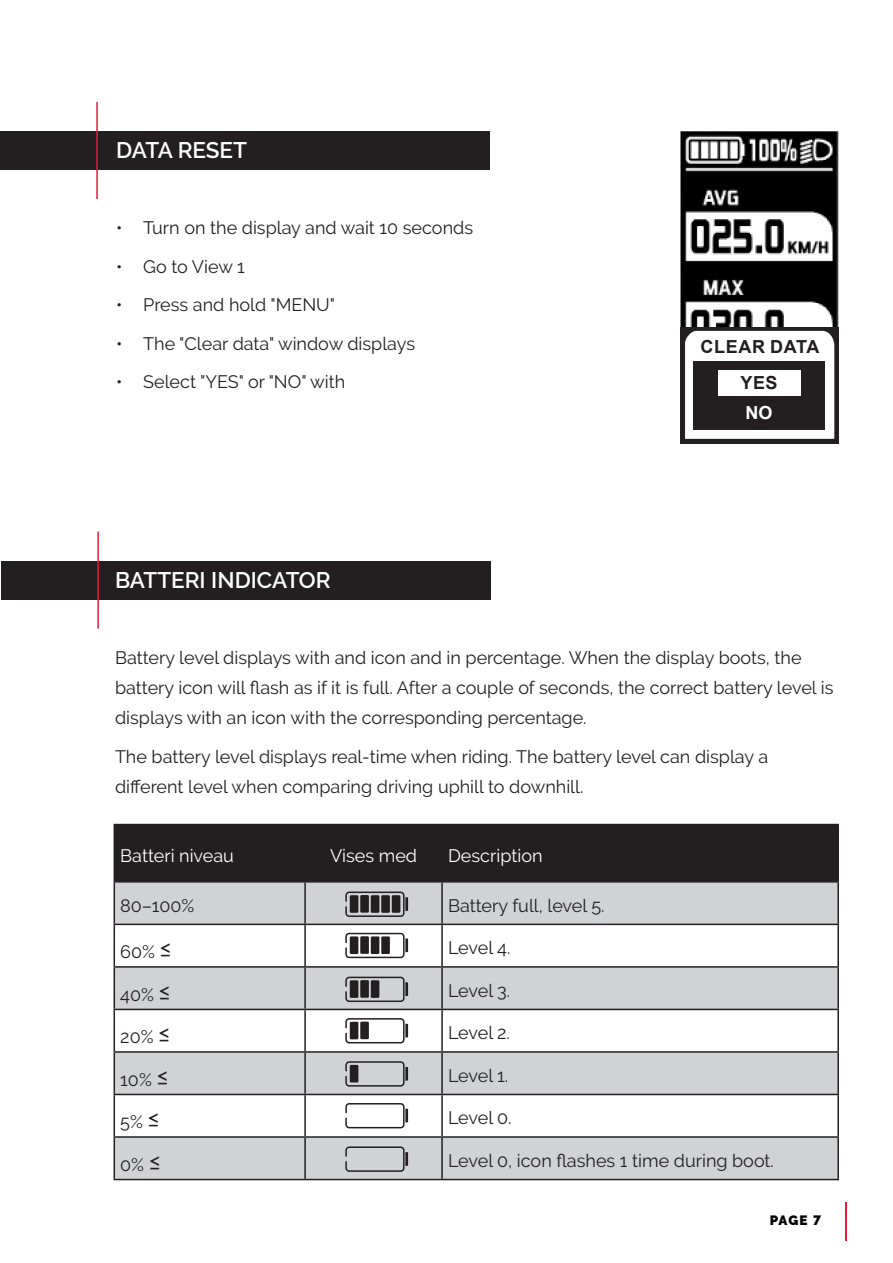
<style>
.page{position:relative;width:893px;height:1263px;background:#fff}
.page>*{position:absolute;margin:0;border:0;box-sizing:border-box;transform-origin:0 0}
.Overskrift_-_TOC_MAN{font:600 22.5px "Raleway";color:#fff}
.OLD_Brødtekst{font:18px/30px "Raleway";color:#231f20}
.Brødtekst{font:18px "Raleway";color:#231f20}
.Brødtekst-2{font:18px "Raleway";color:#fff}
.Brødtekst-3{font:700 18px "Arial";letter-spacing:.035em;color:#231f20}
.Brødtekst-4{font:700 18px "Arial";color:#fff}
.t1{font:900 13.5px "Raleway";color:#000001}
.s1{font-size:27px}
</style>
<div class="page">
<div style="left:0;top:131px;width:489px;height:39px;background:#231f20"></div>
<hr style="left:96px;top:102px;width:2px;height:97px;background:#e61c39">
<img style="left:681px;top:131px;width:158px;height:196px">
<div style="left:681px;top:327px;width:158px;height:116px;background:#231f20"></div>
<div style="left:685px;top:331px;width:149px;height:108px;background:#fff"></div>
<div style="left:693px;top:361px;width:132px;height:68px;background:#231f20"></div>
<div style="left:718px;top:370px;width:82px;height:25px;background:#fff"></div>
<div style="left:1px;top:561px;width:489px;height:38px;background:#231f20"></div>
<hr style="left:97px;top:531px;width:2px;height:97px;background:#e61c39">
<hr style="left:845px;top:1202px;width:1px;height:39px;background:#e61b39">
<div style="left:115px;top:825px;width:722px;height:56px;background:#231f20"></div>
<svg style="left:115px;top:882px;width:722px;height:297px;fill:#d1d2d4"></svg>
<hr style="left:114px;top:824px;width:191px;height:1px;background:#231f20">
<hr style="left:114px;top:825px;width:1px;height:56px;background:#231f20">
<hr style="left:305px;top:824px;width:137px;height:1px;background:#231f20">
<hr style="left:304px;top:825px;width:2px;height:56px;background:#231f20">
<hr style="left:442px;top:824px;width:397px;height:1px;background:#231f20">
<hr style="left:441px;top:825px;width:2px;height:56px;background:#231f20">
<hr style="left:837px;top:825px;width:2px;height:56px;background:#231f20">
<hr style="left:114px;top:881px;width:191px;height:1px;background:#231f20">
<hr style="left:114px;top:882px;width:1px;height:42px;background:#231f20">
<hr style="left:305px;top:881px;width:137px;height:1px;background:#231f20">
<hr style="left:304px;top:882px;width:2px;height:42px;background:#231f20">
<hr style="left:442px;top:881px;width:397px;height:1px;background:#231f20">
<hr style="left:441px;top:882px;width:2px;height:42px;background:#231f20">
<hr style="left:837px;top:882px;width:2px;height:42px;background:#231f20">
<hr style="left:114px;top:924px;width:191px;height:1px;background:#231f20">
<hr style="left:114px;top:925px;width:1px;height:41px;background:#231f20">
<hr style="left:305px;top:924px;width:137px;height:1px;background:#231f20">
<hr style="left:304px;top:925px;width:2px;height:41px;background:#231f20">
<hr style="left:442px;top:924px;width:397px;height:1px;background:#231f20">
<hr style="left:441px;top:925px;width:2px;height:41px;background:#231f20">
<hr style="left:837px;top:925px;width:2px;height:41px;background:#231f20">
<hr style="left:114px;top:966px;width:191px;height:2px;background:#231f20">
<hr style="left:114px;top:968px;width:1px;height:41px;background:#231f20">
<hr style="left:305px;top:966px;width:137px;height:2px;background:#231f20">
<hr style="left:304px;top:968px;width:2px;height:41px;background:#231f20">
<hr style="left:442px;top:966px;width:397px;height:2px;background:#231f20">
<hr style="left:441px;top:968px;width:2px;height:41px;background:#231f20">
<hr style="left:837px;top:968px;width:2px;height:41px;background:#231f20">
<hr style="left:114px;top:1009px;width:191px;height:1px;background:#231f20">
<hr style="left:114px;top:1010px;width:1px;height:41px;background:#231f20">
<hr style="left:305px;top:1009px;width:137px;height:1px;background:#231f20">
<hr style="left:304px;top:1010px;width:2px;height:41px;background:#231f20">
<hr style="left:442px;top:1009px;width:397px;height:1px;background:#231f20">
<hr style="left:441px;top:1010px;width:2px;height:41px;background:#231f20">
<hr style="left:837px;top:1010px;width:2px;height:41px;background:#231f20">
<hr style="left:114px;top:1051px;width:191px;height:2px;background:#231f20">
<hr style="left:114px;top:1053px;width:1px;height:41px;background:#231f20">
<hr style="left:305px;top:1051px;width:137px;height:2px;background:#231f20">
<hr style="left:304px;top:1053px;width:2px;height:41px;background:#231f20">
<hr style="left:442px;top:1051px;width:397px;height:2px;background:#231f20">
<hr style="left:441px;top:1053px;width:2px;height:41px;background:#231f20">
<hr style="left:837px;top:1053px;width:2px;height:41px;background:#231f20">
<hr style="left:114px;top:1094px;width:191px;height:1px;background:#231f20">
<hr style="left:114px;top:1095px;width:1px;height:41px;background:#231f20">
<hr style="left:305px;top:1094px;width:137px;height:1px;background:#231f20">
<hr style="left:304px;top:1095px;width:2px;height:41px;background:#231f20">
<hr style="left:442px;top:1094px;width:397px;height:1px;background:#231f20">
<hr style="left:441px;top:1095px;width:2px;height:41px;background:#231f20">
<hr style="left:837px;top:1095px;width:2px;height:41px;background:#231f20">
<hr style="left:114px;top:1136px;width:191px;height:2px;background:#231f20">
<hr style="left:114px;top:1138px;width:1px;height:41px;background:#231f20">
<hr style="left:305px;top:1136px;width:137px;height:2px;background:#231f20">
<hr style="left:304px;top:1138px;width:2px;height:41px;background:#231f20">
<hr style="left:442px;top:1136px;width:397px;height:2px;background:#231f20">
<hr style="left:441px;top:1138px;width:2px;height:41px;background:#231f20">
<hr style="left:837px;top:1138px;width:2px;height:41px;background:#231f20">
<hr style="left:114px;top:1179px;width:191px;height:1px;background:#231f20">
<hr style="left:305px;top:1179px;width:137px;height:1px;background:#231f20">
<hr style="left:442px;top:1179px;width:397px;height:1px;background:#231f20">
<div style="left:345px;top:891px;width:60px;height:26px;border:2px solid #231f20;border-radius:3px"></div>
<div style="left:350px;top:895px;width:8px;height:18px;background:#231f20"></div>
<div style="left:360px;top:895px;width:9px;height:18px;background:#231f20"></div>
<div style="left:371px;top:895px;width:8px;height:18px;background:#231f20"></div>
<div style="left:381px;top:895px;width:9px;height:18px;background:#231f20"></div>
<div style="left:392px;top:895px;width:8px;height:18px;background:#231f20"></div>
<svg style="left:405px;top:897px;width:3px;height:14px"></svg>
<div style="left:345px;top:933px;width:60px;height:25px;border:2px solid #231f20;border-radius:3px"></div>
<div style="left:350px;top:936px;width:8px;height:18px;background:#231f20"></div>
<div style="left:360px;top:936px;width:9px;height:18px;background:#231f20"></div>
<div style="left:371px;top:936px;width:8px;height:18px;background:#231f20"></div>
<div style="left:381px;top:936px;width:9px;height:18px;background:#231f20"></div>
<svg style="left:405px;top:938px;width:3px;height:14px"></svg>
<div style="left:345px;top:977px;width:60px;height:25px;border:2px solid #231f20;border-radius:3px"></div>
<div style="left:350px;top:980px;width:8px;height:18px;background:#231f20"></div>
<div style="left:360px;top:980px;width:9px;height:18px;background:#231f20"></div>
<div style="left:371px;top:980px;width:8px;height:18px;background:#231f20"></div>
<svg style="left:405px;top:982px;width:3px;height:14px"></svg>
<div style="left:345px;top:1018px;width:60px;height:25px;border:2px solid #231f20;border-radius:3px"></div>
<div style="left:350px;top:1022px;width:8px;height:17px;background:#231f20"></div>
<div style="left:360px;top:1021px;width:9px;height:18px;background:#231f20"></div>
<svg style="left:405px;top:1024px;width:3px;height:13px"></svg>
<div style="left:345px;top:1061px;width:60px;height:26px;border:2px solid #231f20;border-radius:3px"></div>
<div style="left:350px;top:1065px;width:8px;height:17px;background:#231f20"></div>
<svg style="left:405px;top:1067px;width:3px;height:14px"></svg>
<div style="left:345px;top:1103px;width:60px;height:25px;border:2px solid #231f20;border-radius:3px"></div>
<svg style="left:405px;top:1109px;width:3px;height:13px"></svg>
<div style="left:345px;top:1146px;width:60px;height:26px;border:2px solid #231f20;border-radius:3px"></div>
<svg style="left:405px;top:1152px;width:3px;height:14px"></svg>
<p class="Overskrift_-_TOC_MAN" style="left:116px;top:137px;width:132px">DATA RESET</p>
<p class="OLD_Brødtekst" style="left:116px;top:213px;width:358px">• Turn on the display and wait 10 seconds</p>
<p class="OLD_Brødtekst" style="left:116px;top:252px;width:130px">• Go to View 1</p>
<p class="OLD_Brødtekst" style="left:116px;top:290px;width:220px">• Press and hold "MENU"</p>
<p class="OLD_Brødtekst" style="left:116px;top:329px;width:300px">• The "Clear data" window displays</p>
<p class="OLD_Brødtekst" style="left:116px;top:367px;width:231px">• Select "YES" or "NO" with</p>
<p class="Overskrift_-_TOC_MAN" style="left:115px;top:567px;width:217px">BATTERI INDICATOR</p>
<p class="Brødtekst-3" style="left:700px;top:334px;width:121px">CLEAR DATA</p>
<p class="Brødtekst-3" style="left:740px;top:370px;width:38px">YES</p>
<p class="Brødtekst-4" style="left:745px;top:400px;width:28px">NO</p>
<p class="OLD_Brødtekst" style="left:115px;top:643px;width:720px">Battery level displays with and icon and in percentage. When the display boots, the battery icon will flash as if it is full. After a couple of seconds, the correct battery level is displays with an icon with the corresponding percentage.</p>
<p class="OLD_Brødtekst" style="left:115px;top:741px;width:655px">The battery level displays real-time when riding. The battery level can display a different level when comparing driving uphill to downhill.</p>
<p class="Brødtekst-2" style="left:120px;top:845px;width:115px">Batteri niveau</p>
<p class="Brødtekst-2" style="left:330px;top:845px;width:89px">Vises med</p>
<p class="Brødtekst-2" style="left:448px;top:845px;width:96px">Description</p>
<p class="Brødtekst" style="left:120px;top:895px;width:76px">80–100%</p>
<p class="Brødtekst" style="left:448px;top:895px;width:158px">Battery full, level 5.</p>
<p class="Brødtekst" style="left:120px;top:941px;width:53px">60% <span class="s1">≤</span></p>
<p class="Brødtekst" style="left:448px;top:937px;width:64px">Level 4.</p>
<p class="Brødtekst" style="left:120px;top:984px;width:52px">40% <span class="s1">≤</span></p>
<p class="Brødtekst" style="left:448px;top:980px;width:64px">Level 3.</p>
<p class="Brødtekst" style="left:120px;top:1026px;width:51px">20% <span class="s1">≤</span></p>
<p class="Brødtekst" style="left:448px;top:1022px;width:63px">Level 2.</p>
<p class="Brødtekst" style="left:120px;top:1069px;width:50px">10% <span class="s1">≤</span></p>
<p class="Brødtekst" style="left:448px;top:1065px;width:62px">Level 1.</p>
<p class="Brødtekst" style="left:120px;top:1112px;width:41px">5% <span class="s1">≤</span></p>
<p class="Brødtekst" style="left:448px;top:1107px;width:65px">Level 0.</p>
<p class="Brødtekst" style="left:120px;top:1154px;width:42px">0% <span class="s1">≤</span></p>
<p class="Brødtekst" style="left:448px;top:1150px;width:327px">Level 0, icon flashes 1 time during boot.</p>
<p class="t1" style="left:770px;top:1212px;width:53px">PAGE 7</p>
</div>
